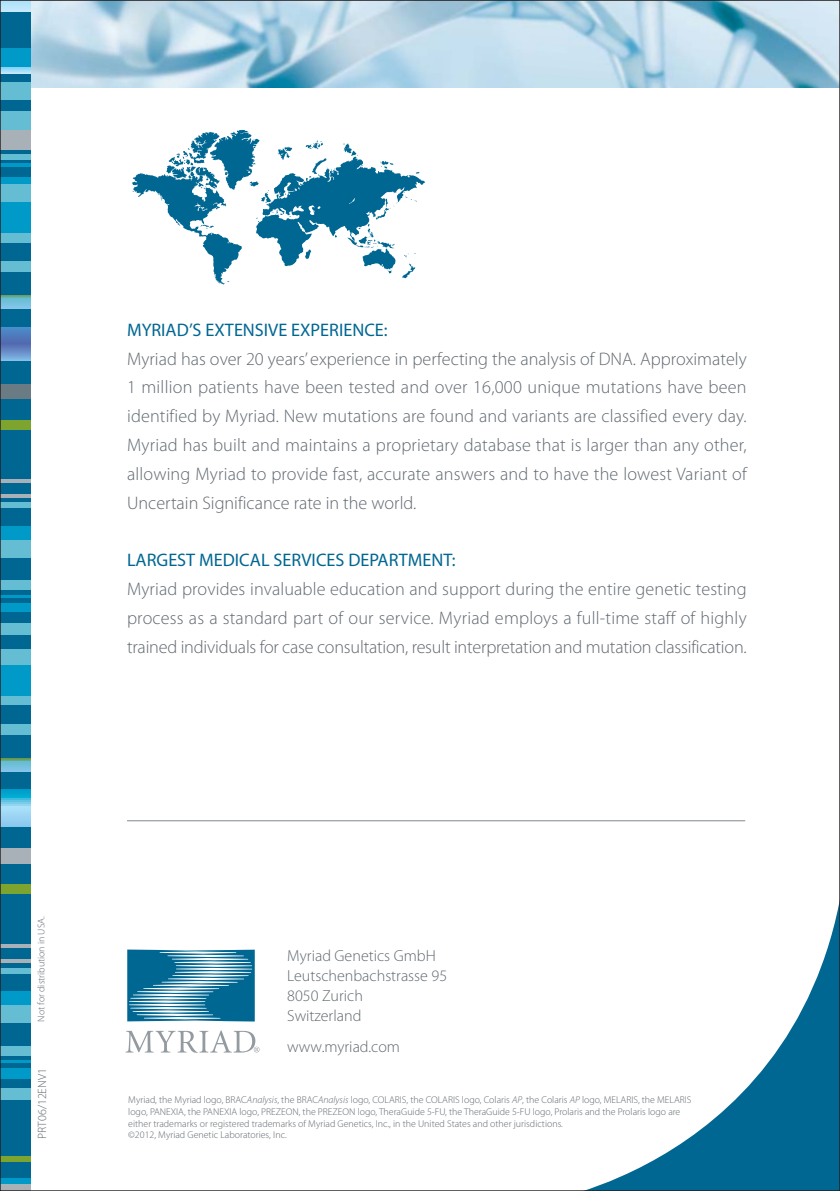
<style>
.page{position:relative;width:840px;height:1191px;background:#fff}
.page>*{position:absolute;margin:0;border:0;box-sizing:border-box;transform-origin:0 0}
.t1{font:300 18.2px/28.8px "Myriad Pro";letter-spacing:-.01em;color:#606970;text-align:justify}
.t2{font:18.2px "Myriad Pro";color:#006792}
.t3{font:300 16px/20px "Myriad Pro";color:#606970}
.t4{font:300 12px "Myriad Pro";color:#606970}
.t5{font:300 9.8px/11.8px "Myriad Pro";color:#606970}
.s1{font-style:italic}
</style>
<div class="page">
<svg style="left:127px;top:913px;width:710px;height:276px"></svg>
<hr style="left:127px;top:820px;width:617px;height:1px;background:#81898e">
<img style="left:31px;top:2px;width:806px;height:86px">
<svg style="left:132px;top:130px;width:293px;height:155px"></svg>
<div style="left:0;top:3px;width:31px;height:1186px;background:#006792"></div>
<div style="left:0;top:649px;width:31px;height:53px;background:#009ac8"></div>
<svg style="left:2px;top:1178px;width:29px;height:7px"></svg>
<div style="left:0;top:1185px;width:31px;height:6px;background:#a7b1b7"></div>
<div style="left:0;top:1156px;width:31px;height:6px;background:#7da42e"></div>
<div style="left:0;top:1088px;width:31px;height:12px;background:#64bdd3"></div>
<div style="left:0;top:1046px;width:31px;height:9px;background:#64bdd3"></div>
<hr style="left:0;top:1060px;width:31px;height:2px;background:#009ac8">
<div style="left:0;top:1068px;width:31px;height:11px;background:#009ac8"></div>
<div style="left:0;top:991px;width:31px;height:14px;background:#009ac8"></div>
<div style="left:0;top:968px;width:31px;height:5px;background:#64bdd3"></div>
<hr style="left:0;top:959px;width:31px;height:4px;background:#a7b1b7">
<hr style="left:0;top:944px;width:31px;height:4px;background:#a7b1b7">
<div style="left:0;top:885px;width:31px;height:9px;background:#7da42e"></div>
<div style="left:0;top:848px;width:31px;height:15px;background:#a7b1b7"></div>
<div style="left:0;top:723px;width:31px;height:11px;background:#64bdd3"></div>
<div style="left:0;top:649px;width:31px;height:15px;background:#64bdd3"></div>
<div style="left:0;top:623px;width:31px;height:12px;background:#64bdd3"></div>
<div style="left:0;top:603px;width:31px;height:9px;background:#009ac8"></div>
<hr style="left:0;top:595px;width:31px;height:2px;background:#009ac8">
<div style="left:0;top:580px;width:31px;height:10px;background:#64bdd3"></div>
<div style="left:0;top:526px;width:31px;height:16px;background:#009ac8"></div>
<div style="left:0;top:540px;width:31px;height:17px;background:#64bdd3"></div>
<div style="left:0;top:502px;width:31px;height:6px;background:#64bdd3"></div>
<hr style="left:0;top:494px;width:31px;height:4px;background:#a7b1b7">
<hr style="left:0;top:479px;width:31px;height:4px;background:#a7b1b7">
<div style="left:0;top:420px;width:31px;height:9px;background:#7da42e"></div>
<div style="left:0;top:384px;width:31px;height:15px;background:#6b7b84"></div>
<div style="left:0;top:178px;width:31px;height:58px;background:#009ac8"></div>
<div style="left:0;top:261px;width:31px;height:11px;background:#64bdd3"></div>
<svg style="left:2px;top:327px;width:29px;height:16px"></svg>
<svg style="left:2px;top:343px;width:29px;height:18px"></svg>
<hr style="left:0;top:758px;width:31px;height:1px;background:#689841">
<hr style="left:0;top:759px;width:31px;height:1px;background:#69a062">
<hr style="left:0;top:760px;width:31px;height:1px;background:#69a886">
<div style="left:0;top:761px;width:31px;height:10px;background:#72c0dc"></div>
<div style="left:0;top:789px;width:31px;height:9px;background:#00a5cf"></div>
<hr style="left:0;top:798px;width:31px;height:2px;background:#40bbde">
<hr style="left:0;top:800px;width:31px;height:2px;background:#60c3e4">
<hr style="left:0;top:802px;width:31px;height:2px;background:#7accea">
<hr style="left:0;top:804px;width:31px;height:2px;background:#92d5f0">
<hr style="left:0;top:806px;width:31px;height:2px;background:#aae1fa">
<svg style="left:2px;top:808px;width:29px;height:18px"></svg>
<div style="left:0;top:184px;width:31px;height:18px;background:#64bdd3"></div>
<hr style="left:0;top:163px;width:31px;height:3px;background:#009ac8">
<div style="left:0;top:154px;width:31px;height:6px;background:#64bdd3"></div>
<div style="left:0;top:112px;width:31px;height:38px;background:#64bdd3"></div>
<div style="left:0;top:130px;width:31px;height:20px;background:#a7b1b7"></div>
<div style="left:0;top:82px;width:31px;height:18px;background:#64bdd3"></div>
<svg style="left:2px;top:66px;width:29px;height:7px"></svg>
<div style="left:0;top:0;width:31px;height:11px;background:#b7e5fa"></div>
<div style="left:0;top:48px;width:31px;height:18px;background:#009ac8"></div>
<hr style="left:0;top:295px;width:31px;height:1px;background:#689841">
<hr style="left:0;top:296px;width:31px;height:1px;background:#69a886">
<hr style="left:0;top:297px;width:31px;height:1px;background:#67b3ac">
<div style="left:0;top:298px;width:31px;height:10px;background:#74c0dd"></div>
<div style="left:0;top:234px;width:31px;height:9px;background:#64bdd3"></div>
<div style="left:0;top:1005px;width:31px;height:18px;background:#64bdd3"></div>
<div style="left:0;top:696px;width:31px;height:8px;background:#64bdd3"></div>
<svg style="left:127px;top:949px;width:127px;height:72px;background:#4690b0"></svg>
<svg style="left:125px;top:1030px;width:134px;height:23px"></svg>
<p class="t2" style="left:127px;top:323px;width:262px">MYRIAD’S EXTENSIVE EXPERIENCE:</p>
<p class="t1" style="left:127px;top:346px;width:621px">Myriad has over 20 years’ experience in perfecting the analysis of DNA. Approximately 1 million patients have been tested and over 16,000 unique mutations have been identified by Myriad. New mutations are found and variants are classified every day.<br>Myriad has built and maintains a proprietary database that is larger than any other, allowing Myriad to provide fast, accurate answers and to have the lowest Variant of Uncertain Significance rate in the world.</p>
<p class="t2" style="left:127px;top:553px;width:330px">LARGEST MEDICAL SERVICES DEPARTMENT:</p>
<p class="t1" style="left:127px;top:576px;width:620px">Myriad provides invaluable education and support during the entire genetic testing process as a standard part of our service. Myriad employs a full-time staff of highly trained individuals for case consultation, result interpretation and mutation classification.</p>
<p class="t5" style="left:36px;top:1021px;width:107px;rotate:-90deg">Not for distribution in USA.</p>
<p class="t4" style="left:38px;top:1139px;width:72px;rotate:-90deg">PRT06/12ENV1</p>
<p class="t3" style="left:287px;top:947px;width:161px">Myriad Genetics GmbH<br>Leutschenbachstrasse 95<br>8050 Zurich<br>Switzerland</p>
<p class="t3" style="left:287px;top:1038px;width:114px">www.myriad.com</p>
<p class="t5" style="left:128px;top:1094px;width:564px">Myriad, the Myriad logo, BRAC<span class="s1">Analysis</span>, the BRAC<span class="s1">Analysis</span> logo, COLARIS, the COLARIS logo, Colaris <span class="s1">AP</span>, the Colaris <span class="s1">AP</span> logo, MELARIS, the MELARIS logo, PANEXIA, the PANEXIA logo, PREZEON, the PREZEON logo, TheraGuide 5-FU, the TheraGuide 5-FU logo, Prolaris and the Prolaris logo are either trademarks or registered trademarks of Myriad Genetics, Inc., in the United States and other jurisdictions.<br>©2012, Myriad Genetic Laboratories, Inc.</p>
</div>
